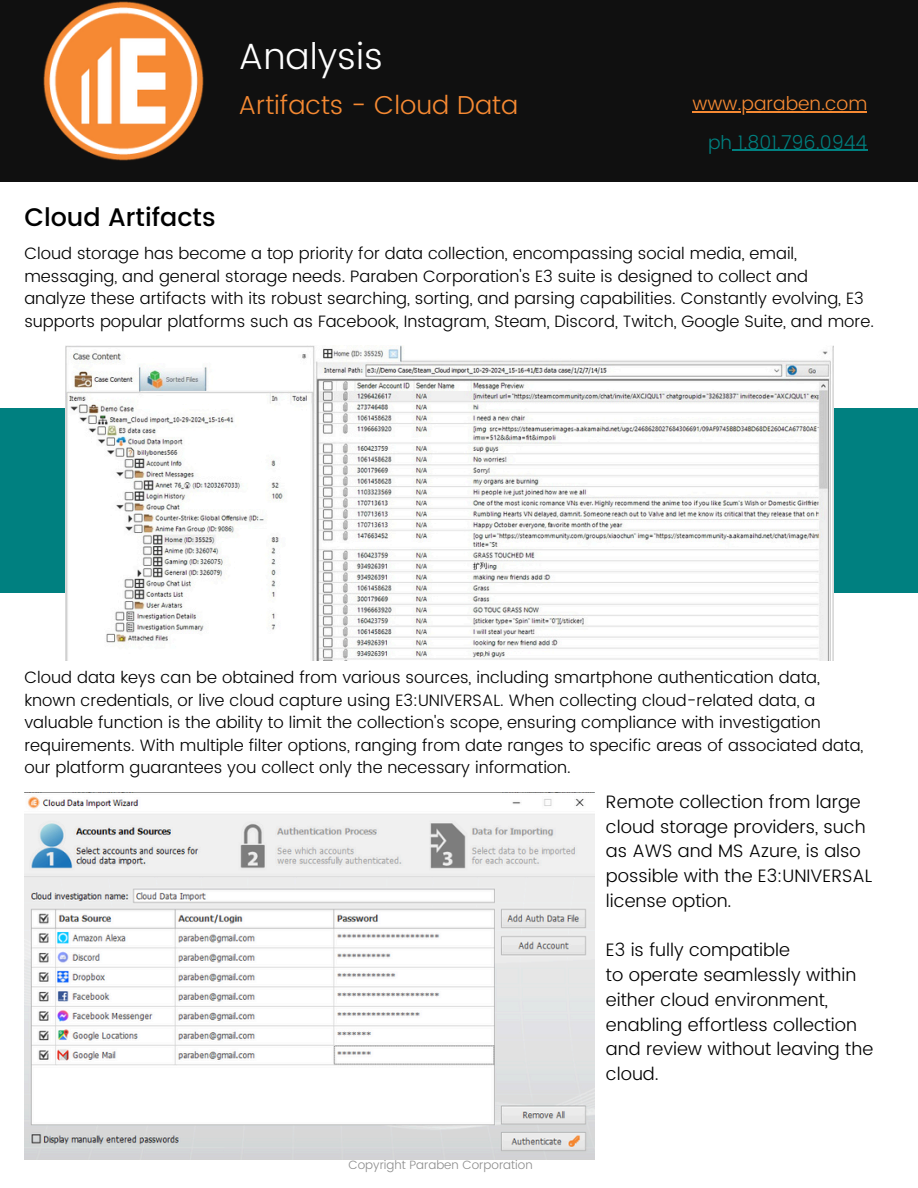
<style>
.page{position:relative;width:918px;height:1188px;background:#fff}
.page>*{position:absolute;margin:0;border:0;box-sizing:border-box;transform-origin:0 0}
.t1{font:300 36.45px "Poppins";color:#fff}
.t2{font:300 25.95px "Poppins";color:#f68a33}
.t3{font:500 25.35px "Poppins";color:#000}
.t4{font:300 18.9px "Poppins";color:#008080}
.t5{font:300 18.9px "Poppins";color:#f68a33}
.t6{font:300 18px/24.8px "Poppins";color:#000}
.t7{font:300 16.5px/22.5px "Poppins";color:#000}
.t8{font:300 12px "Poppins";color:#8c8c8c}
</style>
<div class="page">
<div style="left:0;top:0;width:918px;height:181px;background:#101010"></div>
<img style="left:24px;top:796px;width:571px;height:364px">
<div style="left:0;top:408px;width:918px;height:185px;background:#008080"></div>
<img style="left:65px;top:345px;width:769px;height:315px">
<hr style="left:692px;top:111px;width:175px;height:1px;background:#f68a33">
<hr style="left:732px;top:150px;width:135px;height:1px;background:#008080">
<img style="left:43px;top:1px;width:161px;height:160px">
<p class="t1" style="left:238px;top:35px;width:146px">Analysis</p>
<p class="t2" style="left:238px;top:90px;width:281px">Artifacts - Cloud Data</p>
<h3 class="t3" style="left:24px;top:203px;width:193px">Cloud Artifacts</h3>
<p class="t5" style="left:692px;top:92px;width:176px">www.paraben.com</p>
<p class="t4" style="left:708px;top:131px;width:161px">ph 1.801.796.0944</p>
<h1 class="t7" style="left:24px;top:242px;width:851px">Cloud storage has become a top priority for data collection, encompassing social media, email, messaging, and general storage needs. Paraben Corporation's E3 suite is designed to collect and<br>analyze these artifacts with its robust searching, sorting, and parsing capabilities. Constantly evolving, E3 supports popular platforms such as Facebook, Instagram, Steam, Discord, Twitch, Google Suite, and more.</h1>
<h4 class="t7" style="left:24px;top:666px;width:841px">Cloud data keys can be obtained from various sources, including smartphone authentication data, known credentials, or live cloud capture using E3:UNIVERSAL. When collecting cloud-related data, a valuable function is the ability to limit the collection's scope, ensuring compliance with investigation requirements. With multiple filter options, ranging from date ranges to specific areas of associated data, our platform guarantees you collect only the necessary information.</h4>
<h2 class="t6" style="left:606px;top:789px;width:268px">Remote collection from large cloud storage providers, such as AWS and MS Azure, is also possible with the E3:UNIVERSAL license option.</h2>
<h5 class="t6" style="left:606px;top:938px;width:269px">E3 is fully compatible<br>to operate seamlessly within either cloud environment, enabling effortless collection and review without leaving the cloud.</h5>
<h4 class="t8" style="left:348px;top:1157px;width:186px">Copyright Paraben Corporation</h4>
</div>
